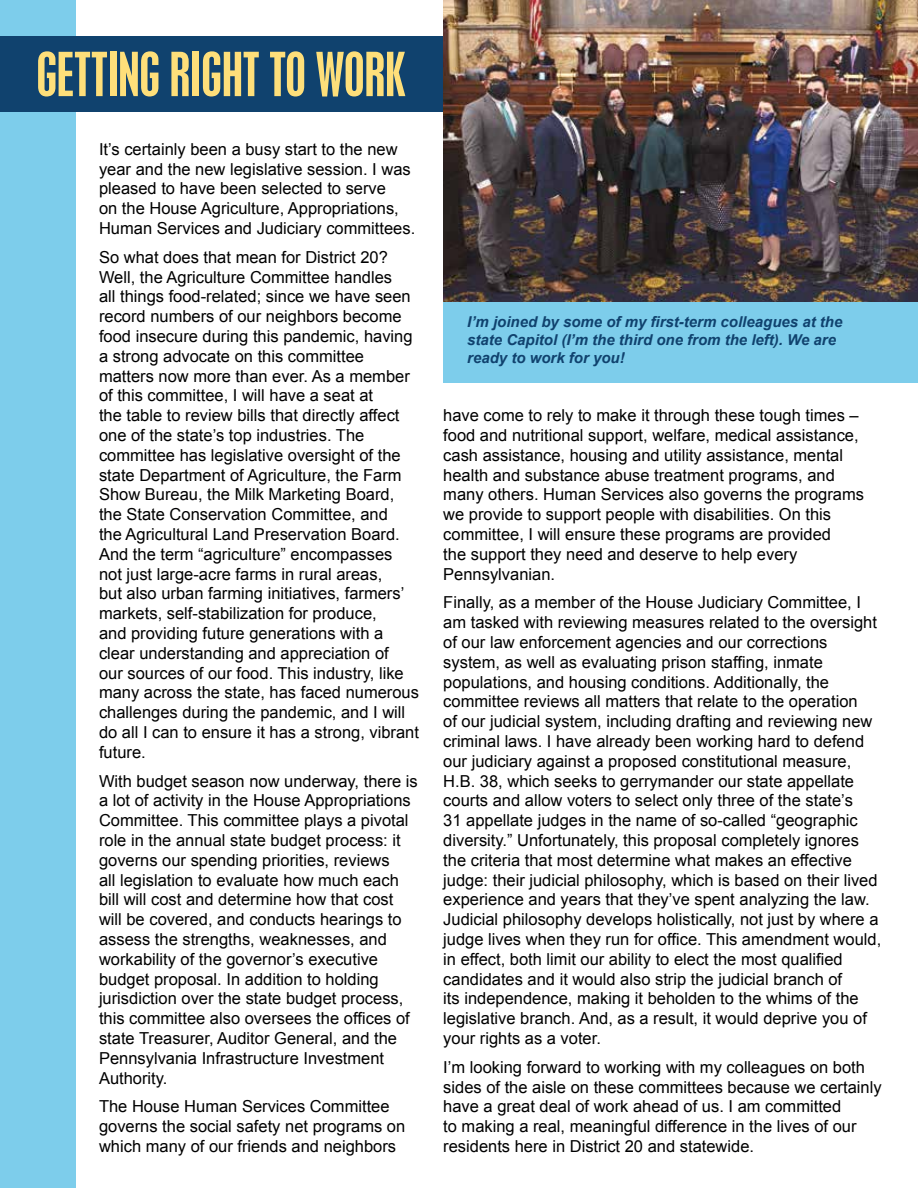
<style>
.page{position:relative;width:918px;height:1188px;background:#fff}
.page>*{position:absolute;margin:0;border:0;box-sizing:border-box;transform-origin:0 0}
.t1{font:condensed 54px "Placard";color:#fedf7a}
.t2{font:16.5px/19.8px "Arial";color:#000001}
.t3{font:italic 700 15px/18px "Arial";color:#10426e}
</style>
<div class="page">
<hr style="left:917px;top:898px;width:1px;height:290px;background:#10426e">
<div style="left:0;top:0;width:76px;height:1188px;background:#7dcdeb"></div>
<div style="left:0;top:36px;width:459px;height:76px;background:#10426e"></div>
<div style="left:443px;top:272px;width:475px;height:110px;background:#7dcdeb"></div>
<img style="left:443px;top:0;width:475px;height:301px">
<h1 class="t1" style="left:36px;top:41px;width:371px">GETTING RIGHT TO WORK</h1>
<p class="t2" style="left:99px;top:139px;width:318px">It’s certainly been a busy start to the new year and the new legislative session. I was pleased to have been selected to serve<br>on the House Agriculture, Appropriations, Human Services and Judiciary committees.</p>
<p class="t2" style="left:99px;top:247px;width:322px">So what does that mean for District 20?<br>Well, the Agriculture Committee handles<br>all things food-related; since we have seen record numbers of our neighbors become food insecure during this pandemic, having a strong advocate on this committee matters now more than ever. As a member of this committee, I will have a seat at<br>the table to review bills that directly affect one of the state’s top industries. The committee has legislative oversight of the state Department of Agriculture, the Farm Show Bureau, the Milk Marketing Board, the State Conservation Committee, and<br>the Agricultural Land Preservation Board.<br>And the term “agriculture” encompasses not just large-acre farms in rural areas,<br>but also urban farming initiatives, farmers’ markets, self-stabilization for produce,<br>and providing future generations with a clear understanding and appreciation of<br>our sources of our food. This industry, like many across the state, has faced numerous challenges during the pandemic, and I will do all I can to ensure it has a strong, vibrant future.</p>
<p class="t2" style="left:99px;top:771px;width:320px">With budget season now underway, there is a lot of activity in the House Appropriations Committee. This committee plays a pivotal role in the annual state budget process: it governs our spending priorities, reviews<br>all legislation to evaluate how much each bill will cost and determine how that cost will be covered, and conducts hearings to assess the strengths, weaknesses, and workability of the governor’s executive budget proposal. In addition to holding jurisdiction over the state budget process, this committee also oversees the offices of state Treasurer, Auditor General, and the Pennsylvania Infrastructure Investment Authority.</p>
<p class="t2" style="left:99px;top:1097px;width:308px">The House Human Services Committee governs the social safety net programs on which many of our friends and neighbors</p>
<p class="t3" style="left:467px;top:313px;width:377px">I’m joined by some of my first-term colleagues at the state Capitol (I’m the third one from the left). We are ready to work for you!</p>
<p class="t2" style="left:443px;top:405px;width:422px">have come to rely to make it through these tough times – food and nutritional support, welfare, medical assistance, cash assistance, housing and utility assistance, mental health and substance abuse treatment programs, and many others. Human Services also governs the programs we provide to support people with disabilities. On this committee, I will ensure these programs are provided<br>the support they need and deserve to help every Pennsylvanian.</p>
<p class="t2" style="left:443px;top:593px;width:440px">Finally, as a member of the House Judiciary Committee, I am tasked with reviewing measures related to the oversight of our law enforcement agencies and our corrections system, as well as evaluating prison staffing, inmate populations, and housing conditions. Additionally, the committee reviews all matters that relate to the operation<br>of our judicial system, including drafting and reviewing new criminal laws. I have already been working hard to defend our judiciary against a proposed constitutional measure, H.B. 38, which seeks to gerrymander our state appellate courts and allow voters to select only three of the state’s<br>31 appellate judges in the name of so-called “geographic diversity.” Unfortunately, this proposal completely ignores the criteria that most determine what makes an effective judge: their judicial philosophy, which is based on their lived experience and years that they’ve spent analyzing the law.<br>Judicial philosophy develops holistically, not just by where a judge lives when they run for office. This amendment would, in effect, both limit our ability to elect the most qualified candidates and it would also strip the judicial branch of<br>its independence, making it beholden to the whims of the legislative branch. And, as a result, it would deprive you of your rights as a voter.</p>
<p class="t2" style="left:443px;top:1057px;width:440px">I’m looking forward to working with my colleagues on both sides of the aisle on these committees because we certainly have a great deal of work ahead of us. I am committed<br>to making a real, meaningful difference in the lives of our residents here in District 20 and statewide.</p>
</div>
